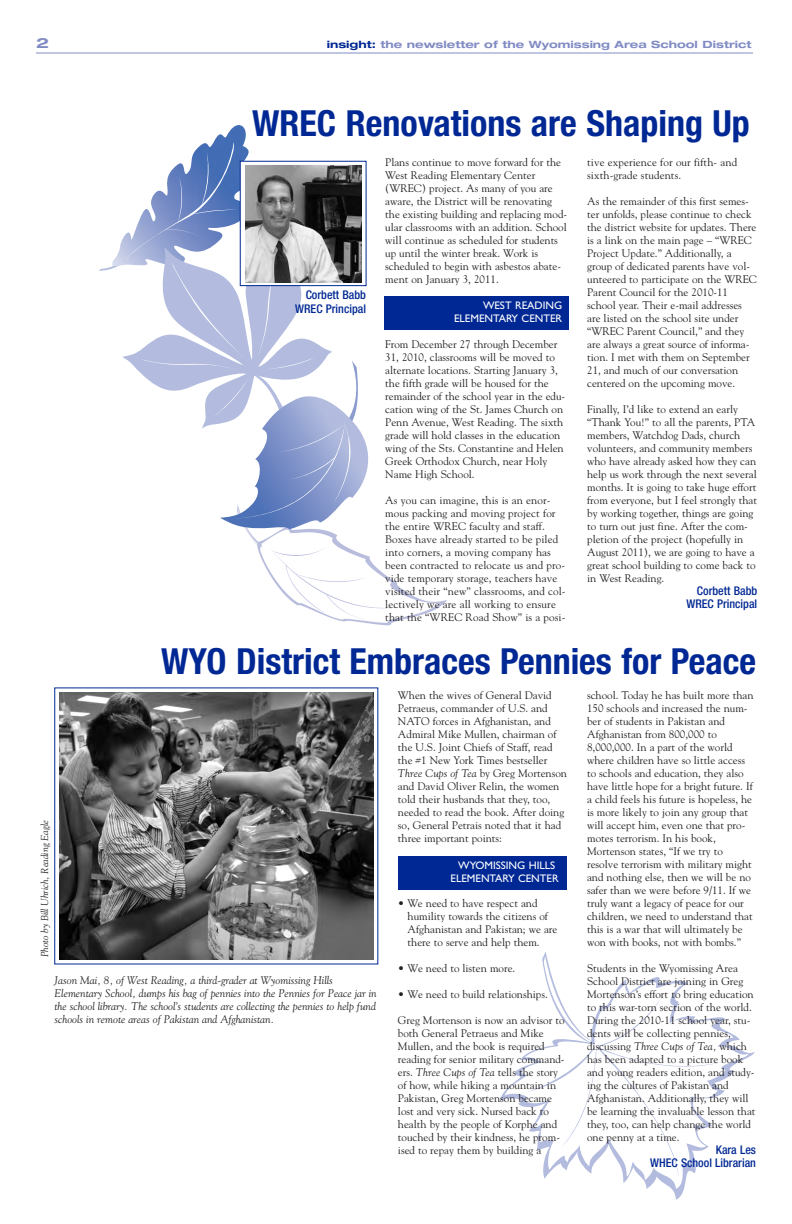
<style>
.page{position:relative;width:792px;height:1224px;background:#fff}
.page>*{position:absolute;margin:0;border:0;box-sizing:border-box;transform-origin:0 0}
.t1{font:700 condensed 36px "Helvetica Neue";color:#002894}
.t2{font:700 expanded 14px "Helvetica Neue";color:#828cc4;scale:1.12 1}
.t3{font:500 condensed 12px/13px "Helvetica Neue";color:#002894;text-align:right}
.t4{font:11px/13px "Goudy";color:#231f20}
.t5{font:italic 11px/13px "Goudy";color:#231f20}
.t6{font:11px/13.2px "Gill Sans";color:#fff;text-align:right}
.t7{font:700 expanded 10px "Helvetica Neue";color:#828cc4;scale:1.12 1}
.t8{font:italic 10px "Goudy";color:#231f20}
.s1{color:#002894}
.s2{font-style:italic}
</style>
<div class="page">
<img style="left:247px;top:532px;width:200px;height:94px">
<img style="left:213px;top:125px;width:33px;height:17px">
<svg style="left:99px;top:142px;width:269px;height:390px"></svg>
<svg style="left:500px;top:1018px;width:255px;height:182px"></svg>
<svg style="left:527px;top:952px;width:197px;height:225px"></svg>
<hr style="left:36px;top:53px;width:717px;height:1px;background:#828cc4">
<div style="left:384px;top:296px;width:184px;height:33px;background:#002894"></div>
<img style="left:59px;top:693px;width:315px;height:266px">
<div style="left:398px;top:857px;width:169px;height:33px;background:#002894"></div>
<div style="left:240px;top:162px;width:126px;height:123px;background:linear-gradient(to right,#fff,#fff)"></div>
<img style="left:245px;top:166px;width:116px;height:117px">
<p class="t2" style="left:36px;top:38px;width:13px">2</p>
<p class="t7" style="left:327px;top:41px;width:381px"><span class="s1">insight:</span> the newsletter of the Wyomissing Area School District</p>
<h1 class="t1" style="left:252px;top:110px;width:499px">WREC Renovations are Shaping Up</h1>
<p class="t3" style="left:295px;top:289px;width:72px;line-height:14.4px">Corbett Babb<br>WREC Principal</p>
<p class="t4" style="left:385px;top:156px;width:184px">Plans continue to move forward for the West Reading Elementary Center (WREC) project. As many of you are aware, the District will be renovating the existing building and replacing mod&shy;ular classrooms with an addition. School will continue as scheduled for students up until the winter break. Work is scheduled to begin with asbestos abate&shy;ment on January 3, 2011.</p>
<p class="t4" style="left:587px;top:156px;width:152px">tive experience for our fifth- and sixth-grade students.</p>
<p class="t4" style="left:587px;top:195px;width:171px">As the remainder of this first semes&shy;ter unfolds, please continue to check the district website for updates. There is a link on the main page – “WREC Project Update.” Additionally, a group of dedicated parents have vol&shy;unteered to participate on the WREC Parent Council for the 2010-11 school year. Their e-mail addresses are listed on the school site under “WREC Parent Council,” and they are always a great source of informa&shy;tion. I met with them on September 21, and much of our conversation centered on the upcoming move.</p>
<p class="t4" style="left:587px;top:403px;width:171px">Finally, I’d like to extend an early “Thank You!” to all the parents, PTA members, Watchdog Dads, church volunteers, and community members who have already asked how they can help us work through the next several months. It is going to take huge effort from everyone, but I feel strongly that by working together, things are going to turn out just fine. After the com&shy;pletion of the project (hopefully in August 2011), we are going to have a great school building to come back to in West Reading.</p>
<p class="t3" style="left:687px;top:585px;width:72px">Corbett Babb<br>WREC Principal</p>
<p class="t6" style="left:454px;top:298px;width:110px">WEST READING<br>ELEMENTARY CENTER</p>
<p class="t4" style="left:385px;top:338px;width:182px">From December 27 through December 31, 2010, classrooms will be moved to alternate locations. Starting January 3, the fifth grade will be housed for the remainder of the school year in the edu&shy;cation wing of the St. James Church on Penn Avenue, West Reading. The sixth grade will hold classes in the education wing of the Sts. Constantine and Helen Greek Orthodox Church, near Holy Name High School.</p>
<p class="t4" style="left:385px;top:494px;width:182px">As you can imagine, this is an enor&shy;mous packing and moving project for the entire WREC faculty and staff.<br>Boxes have already started to be piled into corners, a moving company has been contracted to relocate us and pro&shy;vide temporary storage, teachers have visited their “new” classrooms, and col&shy;lectively we are all working to ensure that the “WREC Road Show” is a posi-</p>
<h1 class="t1" style="left:161px;top:649px;width:596px">WYO District Embraces Pennies for Peace</h1>
<p class="t8" style="left:39px;top:957px;width:139px;rotate:-90deg">Photo by Bill Uhrich, Reading Eagle</p>
<p class="t5" style="left:55px;top:974px;width:324px">Jason Mai, 8, of West Reading, a third-grader at Wyomissing Hills Elementary School, dumps his bag of pennies into the Pennies for Peace jar in the school library. The school’s students are collecting the pennies to help fund schools in remote areas of Pakistan and Afghanistan.</p>
<p class="t4" style="left:398px;top:689px;width:171px">When the wives of General David<br>Petraeus, commander of U.S. and<br>NATO forces in Afghanistan, and<br>Admiral Mike Mullen, chairman of the U.S. Joint Chiefs of Staff, read the #1 New York Times bestseller<br><span class="s2">Three Cups of Tea</span> by Greg Mortenson and David Oliver Relin, the women told their husbands that they, too, needed to read the book. After doing so, General Petrais noted that it had three important points:</p>
<p class="t6" style="left:451px;top:859px;width:118px">WYOMISSING HILLS <span class="s1">G<br></span>ELEMENTARY CENTER<span class="s1">G</span></p>
<p class="t4" style="left:408px;top:897px;width:151px;text-indent:-10px">• We need to have respect and humility towards the citizens of<br>Afghanistan and Pakistan; we are there to serve and help them.</p>
<p class="t4" style="left:398px;top:962px;width:119px">• We need to listen more.</p>
<p class="t4" style="left:398px;top:988px;width:151px">• We need to build relationships.</p>
<p class="t4" style="left:398px;top:1014px;width:168px">Greg Mortenson is now an advisor to both General Petraeus and Mike Mullen, and the book is required reading for senior military command&shy;ers. <span class="s2">Three Cups of Tea</span> tells the story of how, while hiking a mountain in Pakistan, Greg Mortenson became lost and very sick. Nursed back to health by the people of Korphe and touched by their kindness, he prom&shy;ised to repay them by building a</p>
<p class="t4" style="left:587px;top:689px;width:168px">school. Today he has built more than 150 schools and increased the num&shy;ber of students in Pakistan and Afghanistan from 800,000 to 8,000,000. In a part of the world where children have so little access to schools and education, they also have little hope for a bright future. If a child feels his future is hopeless, he is more likely to join any group that will accept him, even one that pro&shy;motes terrorism. In his book, Mortenson states, “If we try to resolve terrorism with military might and nothing else, then we will be no safer than we were before 9/11. If we truly want a legacy of peace for our children, we need to understand that this is a war that will ultimately be won with books, not with bombs.”</p>
<p class="t4" style="left:587px;top:962px;width:170px">Students in the Wyomissing Area School District are joining in Greg Mortenson’s effort to bring education to this war-torn section of the world.<br>During the 2010-11 school year, stu&shy;dents will be collecting pennies, discussing <span class="s2">Three Cups of Tea,</span> which has been adapted to a picture book and young readers edition, and study&shy;ing the cultures of Pakistan and Afghanistan. Additionally, they will be learning the invaluable lesson that they, too, can help change the world one penny at a time.</p>
<p class="t3" style="left:650px;top:1144px;width:107px">Kara Les<br>WHEC School Librarian</p>
</div>
